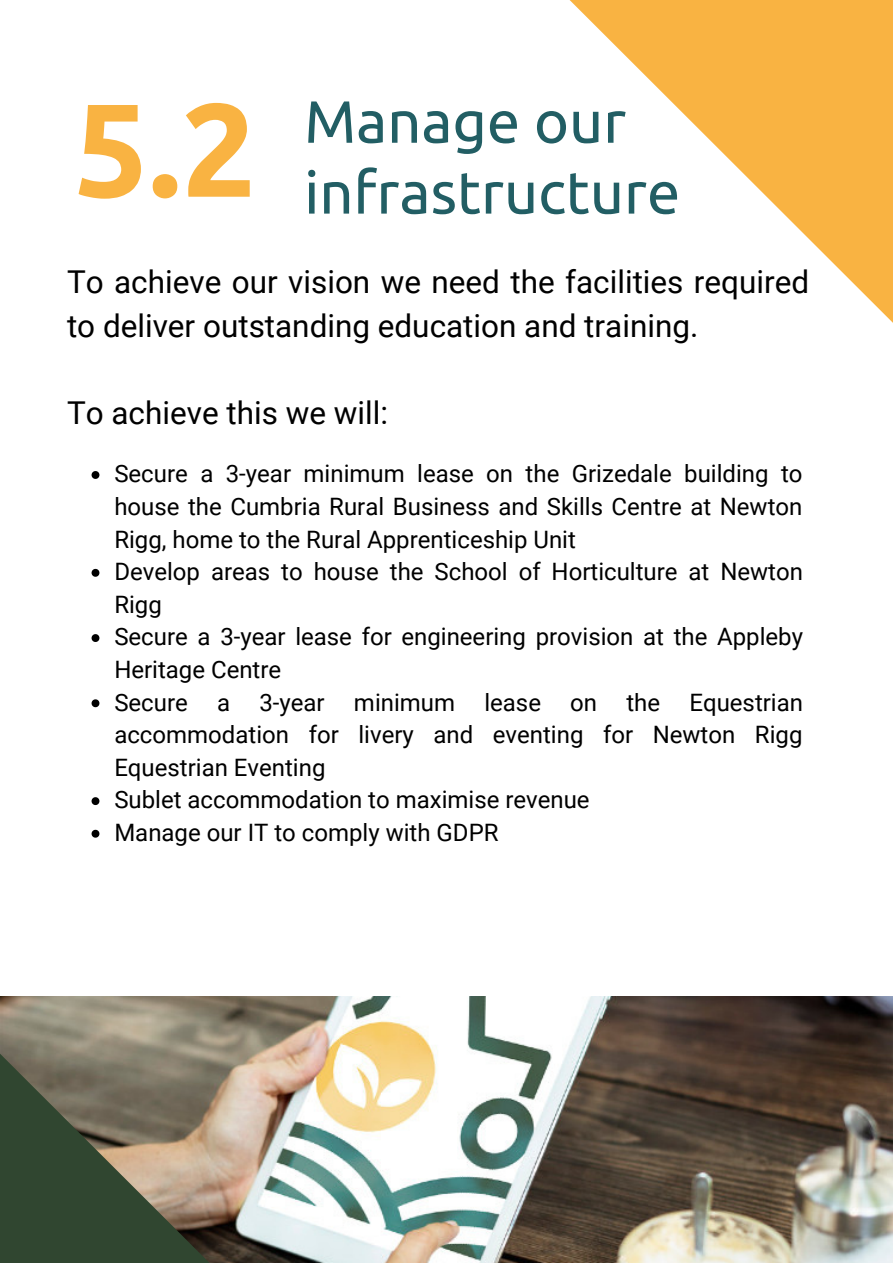
<style>
.page{position:relative;width:893px;height:1264px;background:#fff}
.page>*{position:absolute;margin:0;border:0;box-sizing:border-box;transform-origin:0 0}
.t1{font:700 132.3px "Ubuntu";color:#f9b342}
.t2{font:59.55px "Ubuntu";color:#225e64}
.t3{font:31.5px/43.8px "Roboto";color:#000}
.t4{font:24px/32.5px "Roboto";color:#000}
</style>
<div class="page">
<svg style="left:569px;top:0;width:323px;height:322px"></svg>
<img style="left:455px;top:996px;width:437px;height:266px">
<svg style="left:0;top:799px;width:455px;height:463px"></svg>
<svg style="left:92px;top:471px;width:7px;height:8px"></svg>
<svg style="left:92px;top:569px;width:7px;height:7px"></svg>
<svg style="left:92px;top:634px;width:7px;height:8px"></svg>
<svg style="left:92px;top:699px;width:7px;height:8px"></svg>
<svg style="left:92px;top:797px;width:7px;height:8px"></svg>
<svg style="left:92px;top:829px;width:7px;height:8px"></svg>
<h1 class="t1" style="left:74px;top:73px;width:184px">5.2</h1>
<h2 class="t2" style="left:304px;top:87px;width:323px">Manage our</h2>
<h2 class="t2" style="left:304px;top:158px;width:377px">infrastructure</h2>
<h3 class="t3" style="left:67px;top:260px;width:743px">To achieve our vision we need the facilities required to deliver outstanding education and training.</h3>
<h3 class="t3" style="left:67px;top:392px;width:322px">To achieve this we will:</h3>
<p class="t4" style="left:114px;top:458px;width:690px">Secure a 3-year minimum lease on the Grizedale building to house the Cumbria Rural Business and Skills Centre at Newton Rigg, home to the Rural Apprenticeship Unit<br>Develop areas to house the School of Horticulture at Newton Rigg<br>Secure a 3-year lease for engineering provision at the Appleby Heritage Centre<br>Secure a 3-year minimum lease on the Equestrian accommodation for livery and eventing for Newton Rigg Equestrian Eventing<br>Sublet accommodation to maximise revenue<br>Manage our IT to comply with GDPR</p>
</div>
